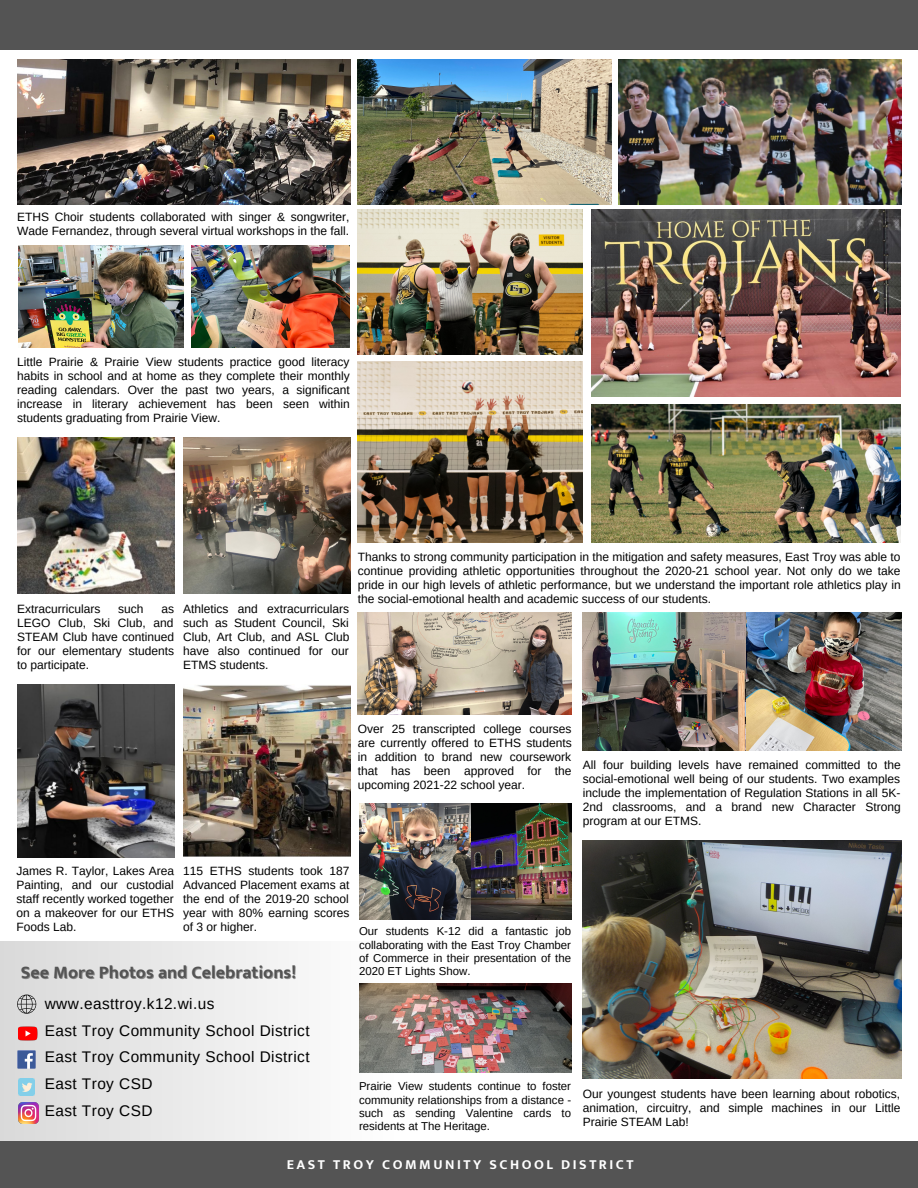
<style>
.page{position:relative;width:918px;height:1188px;background:#fff}
.page>*{position:absolute;margin:0;border:0;box-sizing:border-box;transform-origin:0 0}
.t1{font:700 18px "Mukta";color:#545454}
.t2{font:15.45px "Arimo";letter-spacing:.03em;color:#000}
.t3{font:700 13.95px "Mukta";letter-spacing:.18em;color:#fff}
.t4{font:12px/14px "Arimo";color:#000;text-align:justify}
.t5{font:11.4px/13.4px "Arimo";color:#000;text-align:justify}
</style>
<div class="page">
<div style="left:0;top:0;width:918px;height:49px;background:#545454"></div>
<div style="left:0;top:941px;width:399px;height:247px;background:linear-gradient(to right,#dad9d9,#fefefe)"></div>
<div style="left:0;top:1141px;width:918px;height:47px;background:#545454"></div>
<img style="left:18px;top:1027px;width:19px;height:13px">
<img style="left:18px;top:1079px;width:17px;height:17px">
<img style="left:18px;top:1050px;width:18px;height:18px">
<svg style="left:17px;top:995px;width:19px;height:19px"></svg>
<img style="left:18px;top:1103px;width:20px;height:20px">
<img style="left:17px;top:59px;width:333px;height:145px">
<img style="left:358px;top:210px;width:225px;height:145px">
<img style="left:591px;top:210px;width:309px;height:186px">
<img style="left:619px;top:59px;width:282px;height:145px">
<img style="left:358px;top:361px;width:225px;height:181px">
<img style="left:591px;top:404px;width:309px;height:138px">
<img style="left:191px;top:245px;width:159px;height:103px">
<img style="left:17px;top:438px;width:158px;height:156px">
<img style="left:183px;top:438px;width:168px;height:156px">
<img style="left:358px;top:612px;width:214px;height:103px">
<img style="left:17px;top:684px;width:158px;height:174px">
<img style="left:183px;top:685px;width:167px;height:172px">
<img style="left:359px;top:804px;width:112px;height:115px">
<img style="left:471px;top:804px;width:101px;height:115px">
<img style="left:583px;top:612px;width:318px;height:139px">
<img style="left:583px;top:840px;width:318px;height:239px">
<img style="left:359px;top:984px;width:213px;height:89px">
<img style="left:18px;top:245px;width:165px;height:103px">
<img style="left:358px;top:59px;width:253px;height:145px">
<p class="t4" style="left:17px;top:210px;width:334px">ETHS Choir students collaborated with singer &amp; songwriter,<br>Wade Fernandez, through several virtual workshops in the fall.</p>
<p class="t4" style="left:17px;top:354px;width:334px">Little Prairie &amp; Prairie View students practice good literacy habits in school and at home as they complete their monthly reading calendars. Over the past two years, a significant increase in literary achievement has been seen within students graduating from Prairie View.</p>
<p class="t4" style="left:17px;top:602px;width:159px;text-indent:144px">as LEGO Club, Ski Club, and STEAM Club have continued for our elementary students to participate.</p>
<p class="t4" style="left:183px;top:602px;width:168px">Athletics and extracurriculars such as Student Council, Ski Club, Art Club, and ASL Club have also continued for our ETMS students.</p>
<p class="t4" style="left:17px;top:602px;width:85px">Extracurriculars</p>
<p class="t4" style="left:118px;top:602px;width:27px">such</p>
<p class="t4" style="left:358px;top:550px;width:544px">Thanks to strong community participation in the mitigation and safety measures, East Troy was able to continue providing athletic opportunities throughout the 2020-21 school year. Not only do we take pride in our high levels of athletic performance, but we understand the important role athletics play in the social-emotional health and academic success of our students.</p>
<p class="t4" style="left:358px;top:722px;width:215px">Over 25 transcripted college courses are currently offered to ETHS students in addition to brand new coursework that has been approved for the upcoming 2021-22 school year.</p>
<p class="t4" style="left:583px;top:758px;width:319px">All four building levels have remained committed to the social-emotional well being of our students. Two examples include the implementation of Regulation Stations in all 5K-2nd classrooms, and a brand new Character Strong program at our ETMS.</p>
<p class="t4" style="left:16px;top:864px;width:159px">James R. Taylor, Lakes Area Painting, and our custodial staff recently worked together on a makeover for our ETHS Foods Lab.</p>
<p class="t4" style="left:183px;top:864px;width:168px">115 ETHS students took 187<br>Advanced Placement exams at the end of the 2019-20 school year with 80% earning scores of 3 or higher.</p>
<p class="t1" style="left:21px;top:961px;width:277px">See More Photos and Celebrations!</p>
<p class="t2" style="left:45px;top:995px;width:171px">www.easttroy.k12.wi.us</p>
<p class="t2" style="left:45px;top:1022px;width:266px">East Troy Community School District</p>
<p class="t2" style="left:45px;top:1048px;width:266px">East Troy Community School District</p>
<p class="t2" style="left:45px;top:1075px;width:109px">East Troy CSD</p>
<p class="t2" style="left:45px;top:1102px;width:109px">East Troy CSD</p>
<p class="t5" style="left:359px;top:925px;width:214px">Our students K-12 did a fantastic job collaborating with the East Troy Chamber of Commerce in their presentation of the 2020 ET Lights Show.</p>
<p class="t5" style="left:359px;top:1080px;width:214px">Prairie View students continue to foster community relationships from a distance - such as sending Valentine cards to residents at The Heritage.</p>
<p class="t4" style="left:583px;top:1087px;width:319px">Our youngest students have been learning about robotics, animation, circuitry, and simple machines in our Little Prairie STEAM Lab!</p>
<p class="t3" style="left:287px;top:1156px;width:348px">EAST TROY COMMUNITY SCHOOL DISTRICT</p>
</div>
